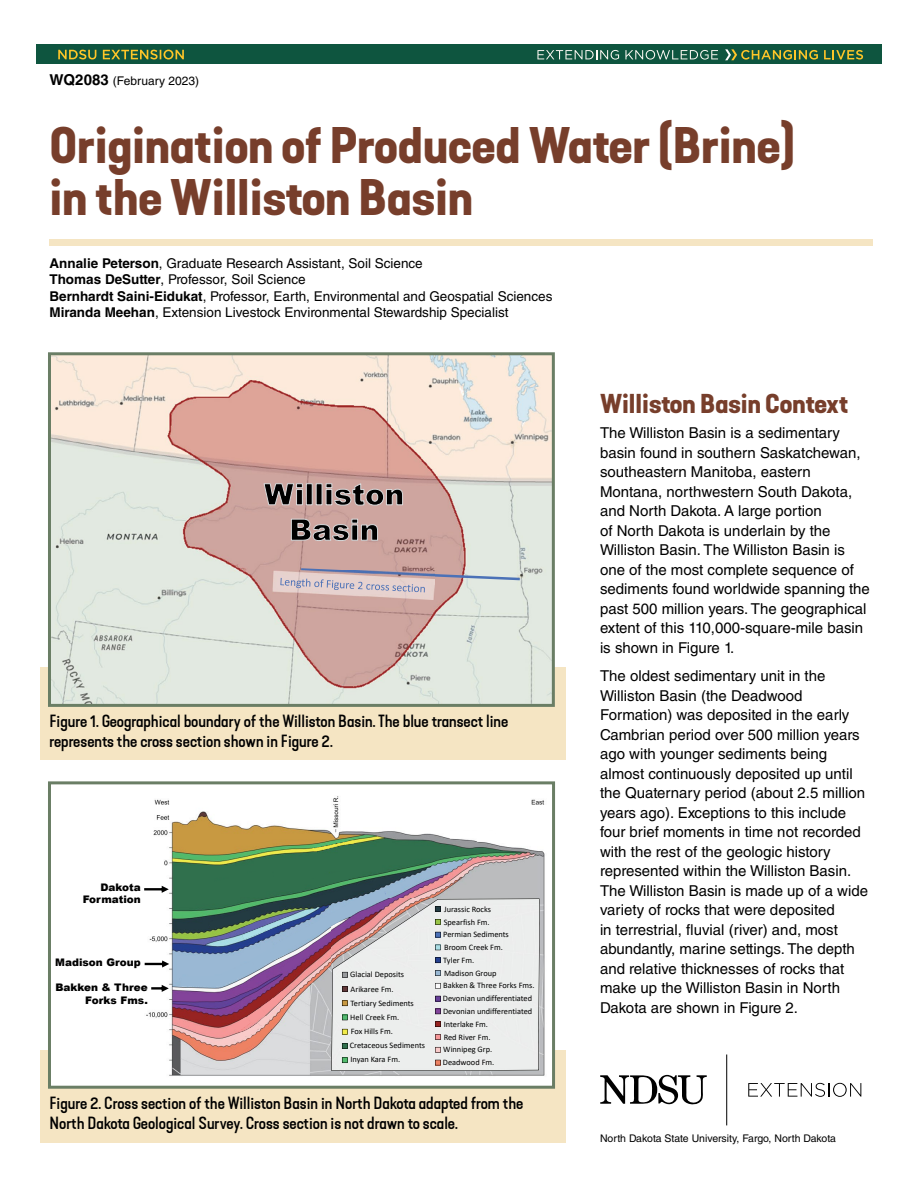
<style>
.page{position:relative;width:918px;height:1188px;background:#fff}
.page>*{position:absolute;margin:0;border:0;box-sizing:border-box;transform-origin:0 0}
.Body_text{font:48px/52.5px "Kapra Neue Pro Bold Exp";color:#773e2b}
.Subhead_1{font:25.5px "Kapra Neue Pro Bold Exp";color:#773e2b}
.Figure_caption{font:16.5px/19.5px "Kapra Neue Pro Medium Exp";color:#000}
.Body_text-2{font:15px/19.5px "Helvetica LT Std";color:#000}
.Body_text-3{font:13.5px "Helvetica LT Std";color:#000}
.Body_text-4{font:12px "Helvetica LT Std";color:#000}
.t1{font:900 10.5px/12.6px "Arial";color:#000;text-align:right}
.t2{font:10.5px "Helvetica LT Std";color:#000}
.t3{font:8.4px/14.1px "Calibri";color:#000}
.s1{font-weight:700;font-size:15px}
.s2{font-weight:700}
</style>
<div class="page">
<div style="left:40px;top:668px;width:526px;height:92px;background:#f5e5c3"></div>
<div style="left:50px;top:239px;width:823px;height:6px;background:#f5e5c3"></div>
<div style="left:40px;top:1050px;width:526px;height:93px;background:#f5e5c3"></div>
<div style="left:36px;top:44px;width:846px;height:20px;background:#0e553f"></div>
<svg style="left:537px;top:50px;width:82px;height:10px"></svg>
<svg style="left:625px;top:50px;width:93px;height:10px"></svg>
<svg style="left:824px;top:50px;width:39px;height:10px"></svg>
<svg style="left:725px;top:49px;width:93px;height:11px"></svg>
<svg style="left:58px;top:50px;width:126px;height:10px"></svg>
<svg style="left:600px;top:1075px;width:107px;height:30px"></svg>
<hr style="left:726px;top:1055px;width:1px;height:70px;background:#000">
<svg style="left:748px;top:1083px;width:113px;height:14px"></svg>
<img style="left:52px;top:356px;width:499px;height:347px">
<svg style="left:263px;top:483px;width:140px;height:23px;background:#80706e"></svg>
<svg style="left:291px;top:519px;width:87px;height:22px;background:#7b6c6b"></svg>
<img style="left:273px;top:571px;width:161px;height:28px">
<svg style="left:280px;top:568px;width:240px;height:24px;background:#c7bbc1"></svg>
<div style="left:48px;top:352px;width:507px;height:355px;border:3px solid #6a7e65"></div>
<div style="left:49px;top:783px;width:505px;height:304px;background:#fff"></div>
<img style="left:144px;top:796px;width:401px;height:280px">
<svg style="left:181px;top:865px;width:359px;height:206px;background:#b4b4b6"></svg>
<svg style="left:312px;top:839px;width:42px;height:12px"></svg>
<svg style="left:449px;top:830px;width:74px;height:12px"></svg>
<svg style="left:144px;top:886px;width:25px;height:7px"></svg>
<svg style="left:145px;top:960px;width:24px;height:8px"></svg>
<svg style="left:151px;top:985px;width:18px;height:7px"></svg>
<div style="left:48px;top:781px;width:507px;height:308px;border:3px solid #6a7e65"></div>
<p class="Body_text-4" style="left:50px;top:73px;width:151px"><span class="s1">WQ2083</span> (February 2023)</p>
<p class="Body_text" style="left:50px;top:120px;width:747px">Origination of Produced Water (Brine) in the Williston Basin</p>
<p class="Body_text-3" style="left:50px;top:255px;width:375px"><span class="s2">Annalie Peterson</span>, Graduate Research Assistant, Soil Science</p>
<p class="Body_text-3" style="left:50px;top:272px;width:258px"><span class="s2">Thomas DeSutter</span>, Professor, Soil Science</p>
<p class="Body_text-3" style="left:50px;top:288px;width:504px"><span class="s2">Bernhardt Saini-Eidukat</span>, Professor, Earth, Environmental and Geospatial Sciences</p>
<p class="Body_text-3" style="left:50px;top:305px;width:461px"><span class="s2">Miranda Meehan</span>, Extension Livestock Environmental Stewardship Specialist</p>
<p class="Figure_caption" style="left:50px;top:712px;width:460px">Figure 1. Geographical boundary of the Williston Basin. The blue transect line represents the cross section shown in Figure 2.</p>
<p class="t1" style="left:83px;top:880px;width:60px">Dakota<br>Formation</p>
<p class="t1" style="left:55px;top:956px;width:87px">Madison Group</p>
<p class="t1" style="left:55px;top:981px;width:94px">Bakken &amp; Three<br>Forks Fms.</p>
<p class="t3" style="left:350px;top:967px;width:77px">Glacial Deposits<br>Arikaree Fm.<br>Tertiary Sediments<br>Hell Creek Fm.<br>Fox Hills Fm.<br>Cretaceous Sediments</p>
<p class="t3" style="left:350px;top:1052px;width:51px">Inyan Kara Fm.</p>
<p class="t3" style="left:443px;top:902px;width:67px;line-height:12.8px">Jurassic Rocks<br>Spearfish Fm.<br>Permian Sediments<br>Broom Creek Fm.</p>
<p class="t3" style="left:443px;top:967px;width:93px;line-height:12.5px">Madison Group<br>Bakken &amp; Three Forks Fms.</p>
<p class="t3" style="left:443px;top:953px;width:33px">Tyler Fm.</p>
<p class="t3" style="left:443px;top:992px;width:91px;line-height:12.8px;text-align:justify">Devonian undifferentiated Devonian undifferentiated Interlake Fm.</p>
<p class="t3" style="left:443px;top:1042px;width:53px;line-height:13.2px">Winnipeg Grp.<br>Deadwood Fm.</p>
<p class="t3" style="left:444px;top:1030px;width:48px">Red River Fm.</p>
<p class="Figure_caption" style="left:50px;top:1094px;width:475px">Figure 2. Cross section of the Williston Basin in North Dakota adapted from the<br>North Dakota Geological Survey. Cross section is not drawn to scale.</p>
<p class="Subhead_1" style="left:600px;top:387px;width:250px">Williston Basin Context</p>
<p class="Body_text-2" style="left:600px;top:423px;width:271px">The Williston Basin is a sedimentary basin found in southern Saskatchewan, southeastern Manitoba, eastern Montana, northwestern South Dakota, and North Dakota. A large portion<br>of North Dakota is underlain by the Williston Basin. The Williston Basin is one of the most complete sequence of sediments found worldwide spanning the past 500 million years. The geographical extent of this 110,000-square-mile basin is shown in Figure 1.</p>
<p class="Body_text-2" style="left:600px;top:666px;width:270px">The oldest sedimentary unit in the Williston Basin (the Deadwood Formation) was deposited in the early Cambrian period over 500 million years ago with younger sediments being almost continuously deposited up until the Quaternary period (about 2.5 million years ago). Exceptions to this include four brief moments in time not recorded with the rest of the geologic history represented within the Williston Basin.<br>The Williston Basin is made up of a wide variety of rocks that were deposited<br>in terrestrial, fluvial (river) and, most abundantly, marine settings. The depth and relative thicknesses of rocks that make up the Williston Basin in North Dakota are shown in Figure 2.</p>
<p class="t2" style="left:600px;top:1132px;width:238px">North Dakota State University, Fargo, North Dakota</p>
</div>
